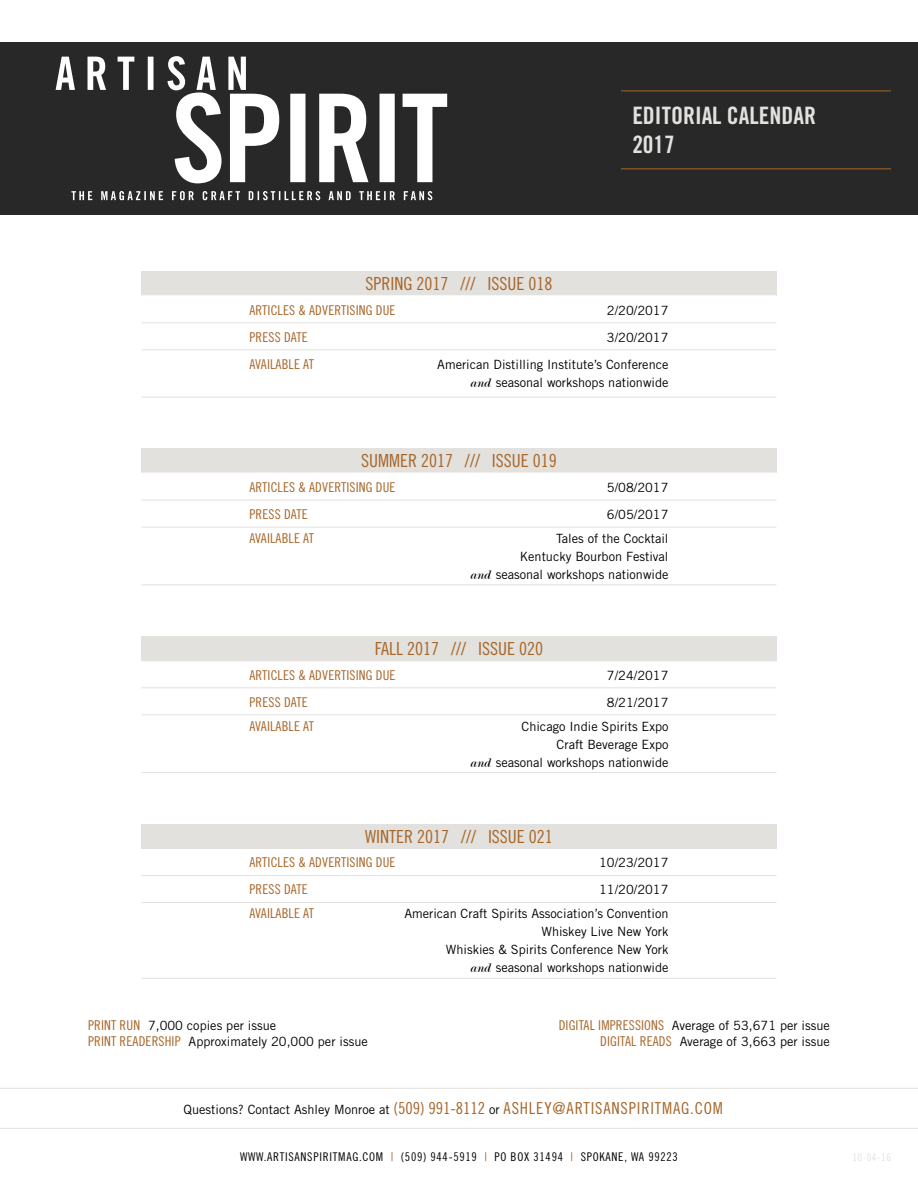
<style>
.page{position:relative;width:918px;height:1188px;background:#fff}
.page>*{position:absolute;margin:0;border:0;box-sizing:border-box;transform-origin:0 0}
.t1{font:24px/28.8px "Trade Gothic LT Std Bd Cn 20";color:#e2e1dd}
.t2{font:18px "Trade Gothic LT Std Cn 18";color:#a76527}
.t3{font:16.5px "Trade Gothic LT Std Cn 18";letter-spacing:.05em;color:#a76527}
.t4{font:13.5px "Trade Gothic LT Std Cn 18";letter-spacing:.01em;color:#a76527}
.t5{font:12.75px/18px "Trade Gothic LT Std";color:#000;text-align:right}
.t6{font:12px "Trade Gothic LT Std Cn 18";letter-spacing:.06em;color:#000}
.t7{font:10.5px "Trade Gothic LT Std Cn 18";color:#e2e1dd}
.s1{font-family:"Modern 20 BT Italic B"}
.s2{font-family:"Trade Gothic LT Std Cn 18";font-size:13.5px;color:#a76527}
.s3{font-family:"Trade Gothic LT Std";font-size:12.75px;color:#000}
.s4{color:#a76527}
</style>
<div class="page">
<div style="left:0;top:42px;width:918px;height:173px;background:#282828"></div>
<svg style="left:56px;top:56px;width:391px;height:127px"></svg>
<svg style="left:71px;top:191px;width:361px;height:9px"></svg>
<div style="left:141px;top:271px;width:636px;height:25px;background:#e2e1dd"></div>
<svg style="left:141px;top:322px;width:636px;height:75px"></svg>
<hr style="left:141px;top:397px;width:636px;height:1px;background:#e2e1dd">
<hr style="left:141px;top:323px;width:636px;height:1px;background:#e2e1dd">
<hr style="left:141px;top:350px;width:636px;height:1px;background:#e2e1dd">
<hr style="left:141px;top:295px;width:636px;height:1px;background:#fff">
<div style="left:141px;top:448px;width:636px;height:25px;background:#e2e1dd"></div>
<svg style="left:141px;top:499px;width:636px;height:86px"></svg>
<hr style="left:141px;top:500px;width:636px;height:1px;background:#e2e1dd">
<hr style="left:141px;top:527px;width:636px;height:1px;background:#e2e1dd">
<hr style="left:141px;top:585px;width:636px;height:1px;background:#e2e1dd">
<div style="left:141px;top:636px;width:636px;height:25px;background:#e2e1dd"></div>
<svg style="left:141px;top:661px;width:636px;height:54px"></svg>
<hr style="left:141px;top:688px;width:636px;height:1px;background:#e2e1dd">
<hr style="left:141px;top:715px;width:636px;height:1px;background:#e2e1dd">
<hr style="left:141px;top:772px;width:636px;height:1px;background:#e2e1dd">
<div style="left:141px;top:824px;width:636px;height:25px;background:#e2e1dd"></div>
<hr style="left:141px;top:875px;width:636px;height:1px;background:#e2e1dd">
<hr style="left:141px;top:902px;width:636px;height:1px;background:#e2e1dd">
<hr style="left:141px;top:978px;width:636px;height:1px;background:#e2e1dd">
<svg style="left:0;top:1088px;width:918px;height:41px"></svg>
<hr style="left:621px;top:91px;width:270px;height:1px;background:#a76527">
<hr style="left:621px;top:168px;width:270px;height:1px;background:#a76527">
<h1 class="t1" style="left:632px;top:101px;width:185px">EDITORIAL CALENDAR<br>2017</h1>
<h2 class="t2" style="left:366px;top:273px;width:188px">SPRING 2017 /// ISSUE 018</h2>
<p class="t4" style="left:249px;top:302px;width:148px">ARTICLES &amp; ADVERTISING DUE</p>
<p class="t5" style="left:607px;top:301px;width:63px">2/20/2017</p>
<p class="t4" style="left:249px;top:329px;width:60px">PRESS DATE</p>
<p class="t5" style="left:607px;top:328px;width:63px">3/20/2017</p>
<p class="t4" style="left:249px;top:357px;width:66px">AVAILABLE AT</p>
<p class="t5" style="left:437px;top:356px;width:233px">American Distilling Institute’s Conference <span class="s1">and</span> seasonal workshops nationwide</p>
<h2 class="t2" style="left:361px;top:450px;width:197px">SUMMER 2017 /// ISSUE 019</h2>
<p class="t4" style="left:249px;top:479px;width:148px">ARTICLES &amp; ADVERTISING DUE</p>
<p class="t5" style="left:607px;top:478px;width:63px">5/08/2017</p>
<p class="t4" style="left:249px;top:506px;width:60px">PRESS DATE</p>
<p class="t5" style="left:607px;top:505px;width:63px">6/05/2017</p>
<p class="t4" style="left:249px;top:530px;width:66px">AVAILABLE AT</p>
<p class="t5" style="left:471px;top:529px;width:199px">Tales of the Cocktail<br>Kentucky Bourbon Festival<br><span class="s1">and</span> seasonal workshops nationwide</p>
<h2 class="t2" style="left:375px;top:638px;width:170px">FALL 2017 /// ISSUE 020</h2>
<p class="t4" style="left:249px;top:667px;width:148px">ARTICLES &amp; ADVERTISING DUE</p>
<p class="t5" style="left:607px;top:666px;width:63px">7/24/2017</p>
<p class="t4" style="left:249px;top:694px;width:60px">PRESS DATE</p>
<p class="t5" style="left:607px;top:693px;width:63px">8/21/2017</p>
<p class="t4" style="left:249px;top:718px;width:66px">AVAILABLE AT</p>
<p class="t5" style="left:471px;top:717px;width:199px">Chicago Indie Spirits Expo<br>Craft Beverage Expo<br><span class="s1">and</span> seasonal workshops nationwide</p>
<h2 class="t2" style="left:365px;top:825px;width:189px">WINTER 2017 /// ISSUE 021</h2>
<p class="t4" style="left:249px;top:854px;width:148px">ARTICLES &amp; ADVERTISING DUE</p>
<p class="t5" style="left:599px;top:854px;width:71px">10/23/2017</p>
<p class="t4" style="left:249px;top:881px;width:60px">PRESS DATE</p>
<p class="t5" style="left:599px;top:881px;width:71px">11/20/2017</p>
<p class="t4" style="left:249px;top:905px;width:66px">AVAILABLE AT</p>
<p class="t5" style="left:404px;top:905px;width:266px">American Craft Spirits Association’s Convention Whiskey Live New York<br>Whiskies &amp; Spirits Conference New York<br><span class="s1">and</span> seasonal workshops nationwide</p>
<p class="t5" style="left:88px;top:1017px;width:281px;line-height:16.2px;text-align:left"><span class="s2">PRINT RUN</span> 7,000 copies per issue<br><span class="s2">PRINT READERSHIP</span> Approximately 20,000 per issue</p>
<p class="t5" style="left:559px;top:1017px;width:273px;line-height:16.2px"><span class="s2">DIGITAL IMPRESSIONS</span> Average of 53,671 per issue<br><span class="s2">DIGITAL READS</span> Average of 3,663 per issue</p>
<p class="t3" style="left:184px;top:1099px;width:541px"><span class="s3">Questions? Contact Ashley Monroe at</span> (509) 991-8112 <span class="s3">or</span> ASHLEY@ARTISANSPIRITMAG.COM</p>
<p class="t6" style="left:240px;top:1150px;width:439px">WWW.ARTISANSPIRITMAG.COM <span class="s4">|</span> (509) 944-5919 <span class="s4">|</span> PO BOX 31494 <span class="s4">|</span> SPOKANE, WA 99223</p>
<p class="t7" style="left:852px;top:1151px;width:40px">10-04-16</p>
</div>
